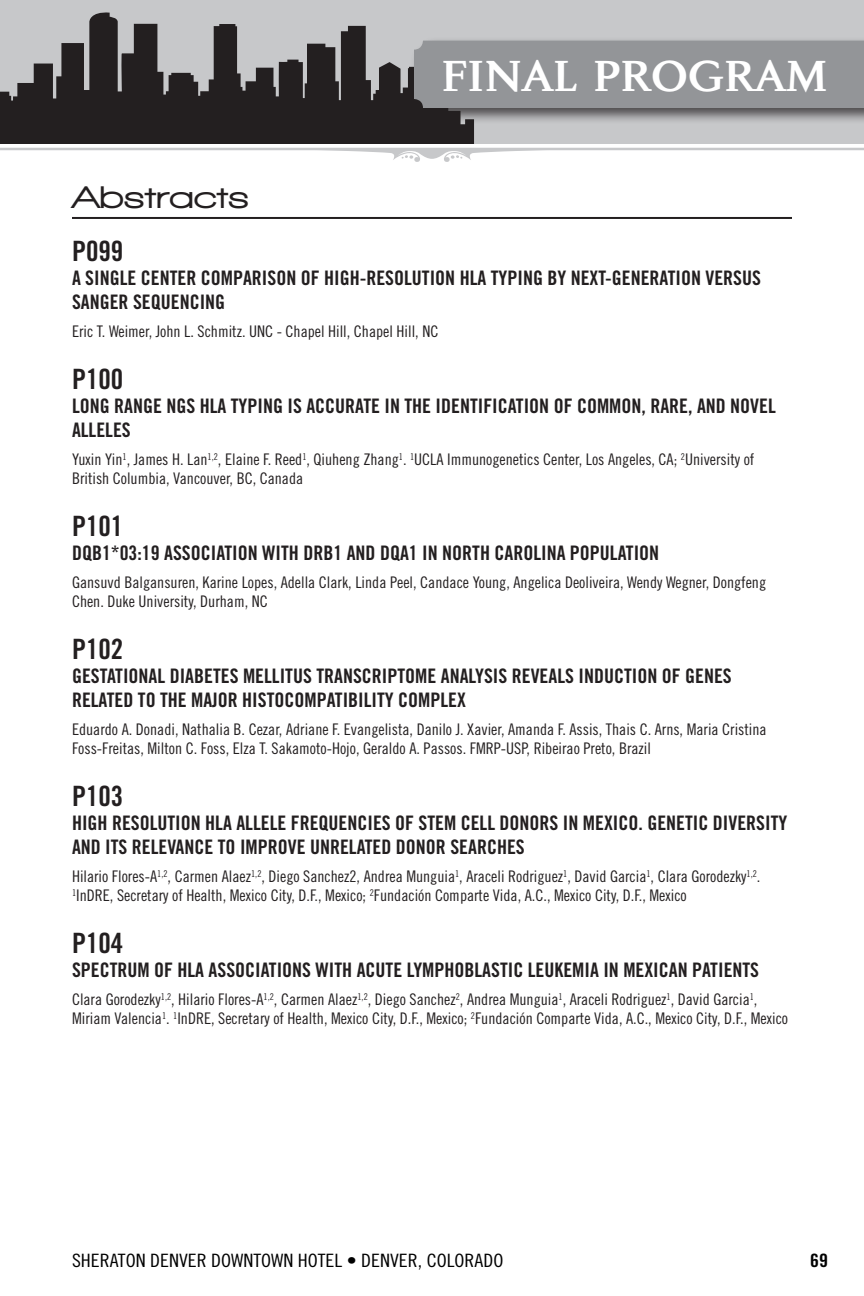
<style>
.page{position:relative;width:864px;height:1296px;background:#fff}
.page>*{position:absolute;margin:0;border:0;box-sizing:border-box;transform-origin:0 0}
.t1{font:700 44.2px "Aragon";color:#fff;scale:1.09 1}
.t2{font:900 32px "Walkway Expand";color:#231f20}
.t3{font:28px "Trade Gothic LT Std Bd Cn 20";color:#231f20}
.t4{font:20px/24px "Trade Gothic LT Std Bd Cn 20";color:#231f20}
.t5{font:18.4px "Trade Gothic LT Std Cn 18";color:#000;scale:1.09 1}
.t6{font:18.4px "Trade Gothic LT Std Bd Cn 20";color:#000;scale:1.09 1}
.t7{font:16px/19.2px "Trade Gothic LT Std Cn 18";color:#231f20}
</style>
<div class="page">
<hr style="left:72px;top:217px;width:720px;height:2px;background:#231f20">
<div style="left:0;top:0;width:864px;height:144px;background:#c7c8ca"></div>
<svg style="left:0;top:12px;width:474px;height:132px;fill:#231f20"></svg>
<div style="left:410px;top:37px;width:454px;height:87px;background:#231f20;opacity:.75"></div>
<div style="left:414px;top:41px;width:450px;height:67px;background:#939598"></div>
<hr style="left:0;top:148px;width:864px;height:2px;background:#c7c8ca">
<svg style="left:301px;top:150px;width:262px;height:12px"></svg>
<h2 class="t2" style="left:72px;top:180px;width:179px">Abstracts</h2>
<h1 class="t1" style="left:441px;top:47px;width:356px">FINAL PROGRAM</h1>
<h3 class="t3" style="left:72px;top:234px;width:53px">P099</h3>
<p class="t4" style="left:72px;top:266px;width:691px">A SINGLE CENTER COMPARISON OF HIGH-RESOLUTION HLA TYPING BY NEXT-GENERATION VERSUS<br>SANGER SEQUENCING</p>
<p class="t7" style="left:72px;top:322px;width:368px">Eric T. Weimer, John L. Schmitz. UNC - Chapel Hill, Chapel Hill, NC</p>
<h3 class="t3" style="left:72px;top:362px;width:53px">P100</h3>
<p class="t4" style="left:72px;top:394px;width:705px">LONG RANGE NGS HLA TYPING IS ACCURATE IN THE IDENTIFICATION OF COMMON, RARE, AND NOVEL<br>ALLELES</p>
<p class="t7" style="left:72px;top:450px;width:684px">Yuxin Yin<sup>1</sup>, James H. Lan<sup>1,2</sup>, Elaine F. Reed<sup>1</sup>, Qiuheng Zhang<sup>1</sup>. <sup>1</sup>UCLA Immunogenetics Center, Los Angeles, CA; <sup>2</sup>University of<br>British Columbia, Vancouver, BC, Canada</p>
<h3 class="t3" style="left:72px;top:509px;width:53px">P101</h3>
<p class="t4" style="left:72px;top:541px;width:589px">DQB1*03:19 ASSOCIATION WITH DRB1 AND DQA1 IN NORTH CAROLINA POPULATION</p>
<p class="t7" style="left:72px;top:573px;width:696px">Gansuvd Balgansuren, Karine Lopes, Adella Clark, Linda Peel, Candace Young, Angelica Deoliveira, Wendy Wegner, Dongfeng<br>Chen. Duke University, Durham, NC</p>
<h3 class="t3" style="left:72px;top:632px;width:53px">P102</h3>
<p class="t4" style="left:72px;top:664px;width:661px">GESTATIONAL DIABETES MELLITUS TRANSCRIPTOME ANALYSIS REVEALS INDUCTION OF GENES<br>RELATED TO THE MAJOR HISTOCOMPATIBILITY COMPLEX</p>
<p class="t7" style="left:72px;top:720px;width:696px">Eduardo A. Donadi, Nathalia B. Cezar, Adriane F. Evangelista, Danilo J. Xavier, Amanda F. Assis, Thais C. Arns, Maria Cristina<br>Foss-Freitas, Milton C. Foss, Elza T. Sakamoto-Hojo, Geraldo A. Passos. FMRP-USP, Ribeirao Preto, Brazil</p>
<h3 class="t3" style="left:72px;top:779px;width:53px">P103</h3>
<p class="t4" style="left:72px;top:811px;width:717px">HIGH RESOLUTION HLA ALLELE FREQUENCIES OF STEM CELL DONORS IN MEXICO. GENETIC DIVERSITY<br>AND ITS RELEVANCE TO IMPROVE UNRELATED DONOR SEARCHES</p>
<p class="t7" style="left:72px;top:867px;width:690px">Hilario Flores-A<sup>1,2</sup>, Carmen Alaez<sup>1,2</sup>, Diego Sanchez2, Andrea Munguia<sup>1</sup>, Araceli Rodriguez<sup>1</sup>, David Garcia<sup>1</sup>, Clara Gorodezky<sup>1,2</sup>.<br><sup>1</sup>InDRE, Secretary of Health, Mexico City, D.F., Mexico; <sup>2</sup>Fundación Comparte Vida, A.C., Mexico City, D.F., Mexico</p>
<h3 class="t3" style="left:72px;top:926px;width:53px">P104</h3>
<p class="t4" style="left:72px;top:958px;width:689px">SPECTRUM OF HLA ASSOCIATIONS WITH ACUTE LYMPHOBLASTIC LEUKEMIA IN MEXICAN PATIENTS</p>
<p class="t7" style="left:72px;top:990px;width:718px">Clara Gorodezky<sup>1,2</sup>, Hilario Flores-A<sup>1,2</sup>, Carmen Alaez<sup>1,2</sup>, Diego Sanchez<sup>2</sup>, Andrea Munguia<sup>1</sup>, Araceli Rodriguez<sup>1</sup>, David Garcia<sup>1</sup>,<br>Miriam Valencia<sup>1</sup>. <sup>1</sup>InDRE, Secretary of Health, Mexico City, D.F., Mexico; <sup>2</sup>Fundación Comparte Vida, A.C., Mexico City, D.F., Mexico</p>
<p class="t5" style="left:72px;top:1250px;width:397px">SHERATON DENVER DOWNTOWN HOTEL • DENVER, COLORADO</p>
<p class="t6" style="left:810px;top:1249px;width:18px">69</p>
</div>
